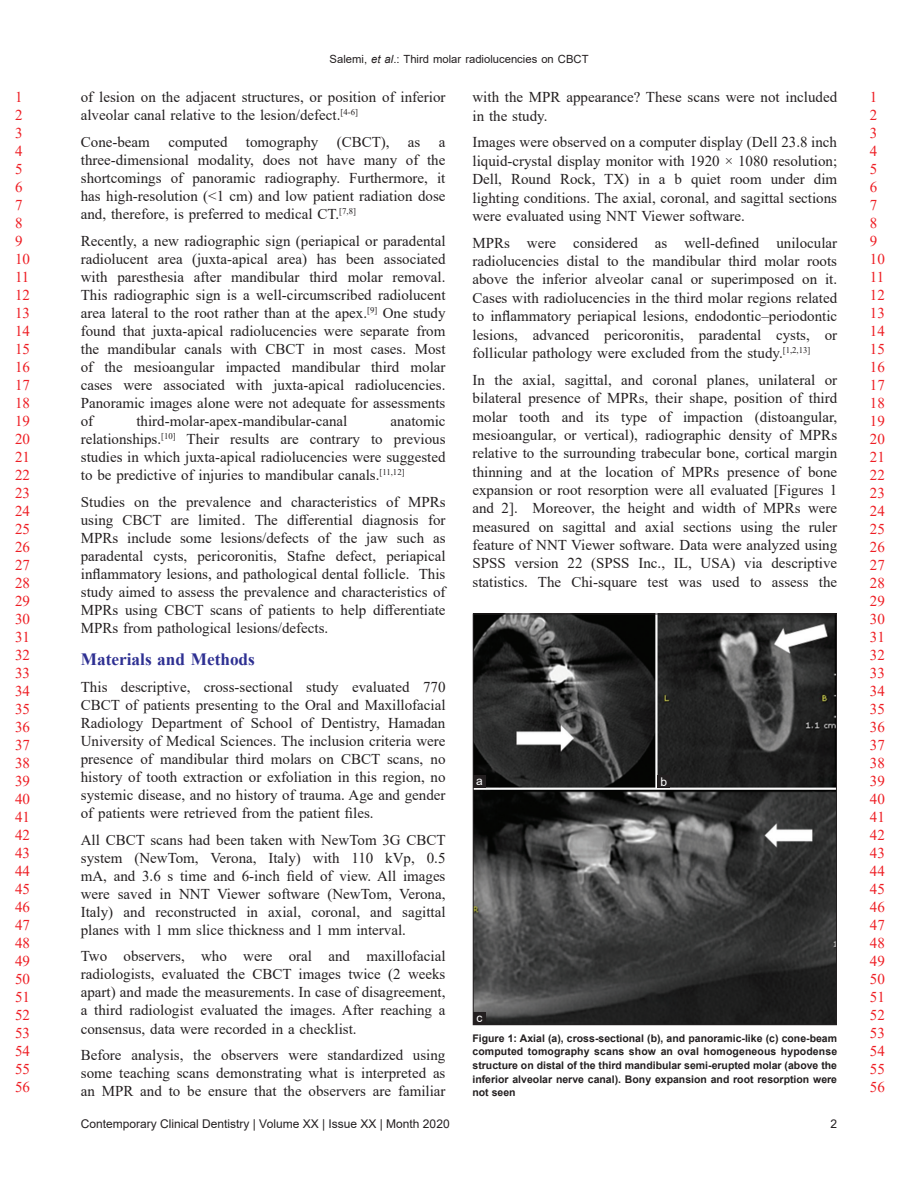
<style>
.page{position:relative;width:918px;height:1188px;background:#fff}
.page>*{position:absolute;margin:0;border:0;box-sizing:border-box;transform-origin:0 0}
.t1{font:700 17.25px "Times New Roman";color:#2e3092}
.TX{font:15px/18px "Times New Roman";color:#231f20;text-align:justify}
.t2{font:15px/18px "Times New Roman";color:#ee1d23}
.t3{font:12px "Arial";color:#231f20}
.LABEL{font:12px "Arial";color:#fff}
.t4{font:11.25px "Arial";color:#231f20}
.FGC{font:700 10.5px/13.6px "Arial";color:#231f20;text-align:justify}
.s1{font-style:italic}
</style>
<div class="page">
<img style="left:475px;top:616px;width:360px;height:407px">
<div style="left:473px;top:614px;width:364px;height:411px;border:1px solid #231f20"></div>
<div style="left:473px;top:1012px;width:13px;height:13px;background:#231f20"></div>
<div style="left:657px;top:775px;width:13px;height:13px;background:#231f20"></div>
<div style="left:473px;top:775px;width:13px;height:13px;background:#231f20"></div>
<p class="t4" style="left:330px;top:51px;width:260px">Salemi, <span class="s1">et al</span>.: Third molar radiolucencies on CBCT</p>
<p class="TX" style="left:81px;top:88px;width:366px">of lesion on the adjacent structures, or position of inferior alveolar canal relative to the lesion/defect.<sup>[4‑6]</sup></p>
<p class="TX" style="left:81px;top:132px;width:366px">Cone‑beam computed tomography (CBCT), as a three‑dimensional modality, does not have many of the shortcomings of panoramic radiography. Furthermore, it has high‑resolution (&lt;1 cm) and low patient radiation dose and, therefore, is preferred to medical CT.<sup>[7,8]</sup></p>
<p class="TX" style="left:81px;top:231px;width:366px">Recently, a new radiographic sign (periapical or paradental radiolucent area (juxta‑apical area) has been associated with paresthesia after mandibular third molar removal.<br>This radiographic sign is a well‑circumscribed radiolucent area lateral to the root rather than at the apex.<sup>[9]</sup> One study found that juxta‑apical radiolucencies were separate from the mandibular canals with CBCT in most cases. Most of the mesioangular impacted mandibular third molar cases were associated with juxta‑apical radiolucencies.<br>Panoramic images alone were not adequate for assessments of</p>
<p class="TX" style="left:472px;top:88px;width:366px">with the MPR appearance? These scans were not included in the study.</p>
<p class="TX" style="left:472px;top:133px;width:366px">Images were observed on a computer display (Dell 23.8 inch liquid‑crystal display monitor with 1920 × 1080 resolution; Dell, Round Rock, TX) in a b quiet room under dim lighting conditions. The axial, coronal, and sagittal sections were evaluated using NNT Viewer software.</p>
<p class="TX" style="left:472px;top:233px;width:366px">MPRs were considered as well‑defined unilocular radiolucencies distal to the mandibular third molar roots above the inferior alveolar canal or superimposed on it.<br>Cases with radiolucencies in the third molar regions related to inflammatory periapical lesions, endodontic–periodontic lesions, advanced pericoronitis, paradental cysts, or follicular pathology were excluded from the study.<sup>[1,2,13]</sup></p>
<p class="TX" style="left:472px;top:370px;width:366px">In the axial, sagittal, and coronal planes, unilateral or bilateral presence of MPRs, their shape, position of third molar tooth and its type of impaction (distoangular, mesioangular, or vertical), radiographic density of MPRs relative to the surrounding trabecular bone, cortical margin thinning and at the location of MPRs presence of bone expansion or root resorption were all evaluated [Figures 1 and 2]. Moreover, the height and width of MPRs were measured on sagittal and axial sections using the ruler feature of NNT Viewer software. Data were analyzed using SPSS version 22 (SPSS Inc., IL, USA) via descriptive statistics. The Chi‑square test was used to assess the</p>
<p class="t2" style="left:15px;top:88px;width:16px">1<br>2<br>3<br>4<br>5<br>6<br>7<br>8<br>9<br>10<br>11<br>12<br>13<br>14<br>15<br>16<br>17<br>18<br>19<br>20<br>21<br>22<br>23<br>24<br>25<br>26<br>27<br>28<br>29<br>30<br>31<br>32<br>33<br>34<br>35<br>36<br>37<br>38<br>39<br>40<br>41<br>42<br>43<br>44<br>45<br>46<br>47<br>48<br>49<br>50<br>51<br>52<br>53<br>54<br>55<br>56</p>
<p class="t2" style="left:870px;top:88px;width:16px">1<br>2<br>3<br>4<br>5<br>6<br>7<br>8<br>9<br>10<br>11<br>12<br>13<br>14<br>15<br>16<br>17<br>18<br>19<br>20<br>21<br>22<br>23<br>24<br>25<br>26<br>27<br>28<br>29<br>30<br>31<br>32<br>33<br>34<br>35<br>36<br>37<br>38<br>39<br>40<br>41<br>42<br>43<br>44<br>45<br>46<br>47<br>48<br>49<br>50<br>51<br>52<br>53<br>54<br>55<br>56</p>
<p class="TX" style="left:81px;top:411px;width:366px;text-indent:310px">anatomic relationships.<sup>[10]</sup> Their results are contrary to previous studies in which juxta‑apical radiolucencies were suggested to be predictive of injuries to mandibular canals.<sup>[11,12]</sup></p>
<p class="TX" style="left:81px;top:492px;width:366px">Studies on the prevalence and characteristics of MPRs using CBCT are limited . The differential diagnosis for MPRs include some lesions/defects of the jaw such as paradental cysts, pericoronitis, Stafne defect, periapical inflammatory lesions, and pathological dental follicle. This study aimed to assess the prevalence and characteristics of MPRs using CBCT scans of patients to help differentiate MPRs from pathological lesions/defects.</p>
<h1 class="t1" style="left:81px;top:647px;width:176px">Materials and Methods</h1>
<p class="TX" style="left:81px;top:677px;width:366px">This descriptive, cross‑sectional study evaluated 770<br>CBCT of patients presenting to the Oral and Maxillofacial Radiology Department of School of Dentistry, Hamadan University of Medical Sciences. The inclusion criteria were presence of mandibular third molars on CBCT scans, no history of tooth extraction or exfoliation in this region, no systemic disease, and no history of trauma. Age and gender of patients were retrieved from the patient files.</p>
<p class="TX" style="left:81px;top:830px;width:366px">All CBCT scans had been taken with NewTom 3G CBCT system (NewTom, Verona, Italy) with 110 kVp, 0.5 mA, and 3.6 s time and 6‑inch field of view. All images were saved in NNT Viewer software (NewTom, Verona, Italy) and reconstructed in axial, coronal, and sagittal planes with 1 mm slice thickness and 1 mm interval.</p>
<p class="TX" style="left:81px;top:947px;width:366px">Two observers, who were oral and maxillofacial radiologists, evaluated the CBCT images twice (2 weeks apart) and made the measurements. In case of disagreement, a third radiologist evaluated the images. After reaching a consensus, data were recorded in a checklist.</p>
<p class="TX" style="left:81px;top:1046px;width:366px">Before analysis, the observers were standardized using some teaching scans demonstrating what is interpreted as an MPR and to be ensure that the observers are familiar</p>
<p class="TX" style="left:136px;top:411px;width:212px">third‑molar‑apex‑mandibular‑canal</p>
<p class="LABEL" style="left:476px;top:772px;width:8px">a</p>
<p class="LABEL" style="left:660px;top:774px;width:8px">b</p>
<p class="LABEL" style="left:476px;top:1009px;width:7px">c</p>
<p class="FGC" style="left:472px;top:1031px;width:366px">Figure 1: Axial (a), cross‑sectional (b), and panoramic‑like (c) cone‑beam computed tomography scans show an oval homogeneous hypodense structure on distal of the third mandibular semi‑erupted molar (above the inferior alveolar nerve canal). Bony expansion and root resorption were not seen</p>
<p class="t3" style="left:81px;top:1116px;width:370px">Contemporary Clinical Dentistry | Volume XX | Issue XX | Month 2020</p>
<p class="t3" style="left:830px;top:1116px;width:8px">2</p>
</div>
